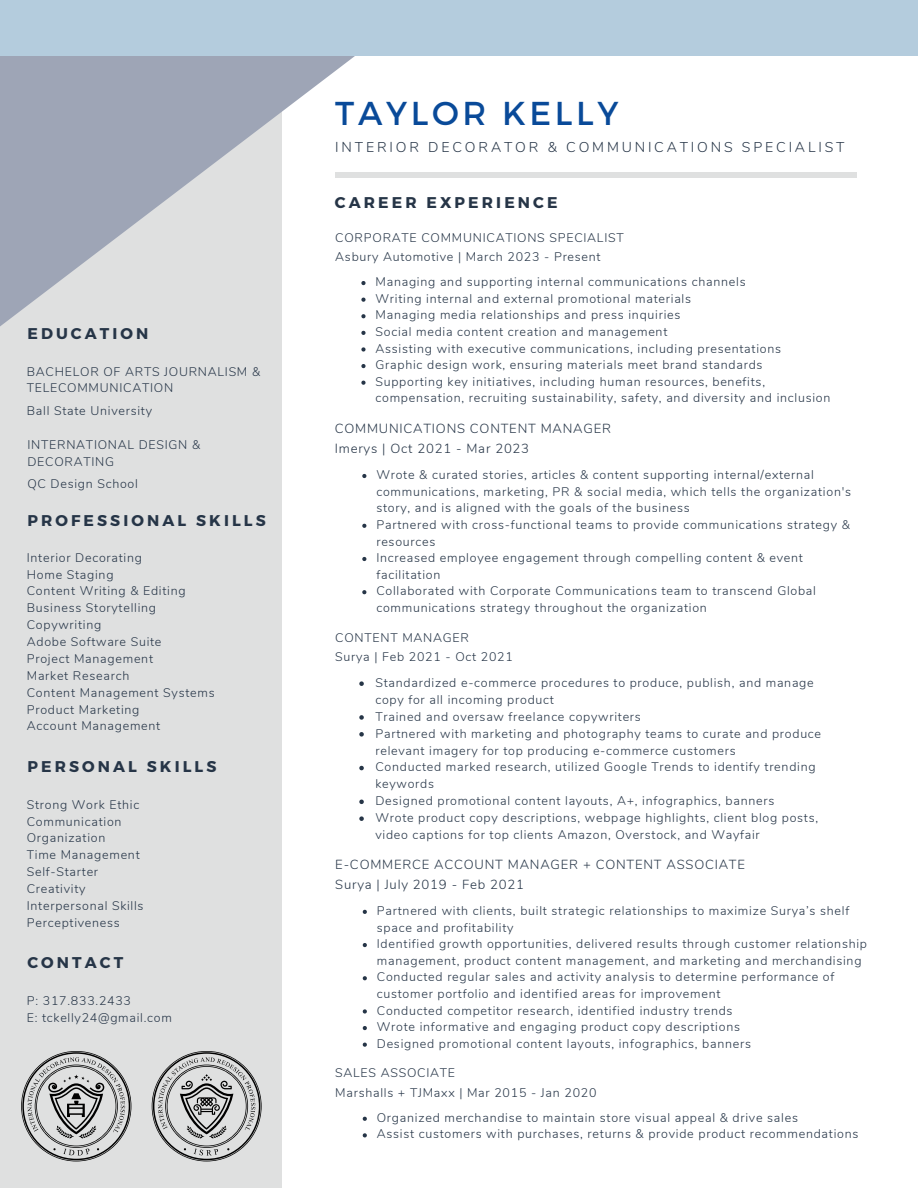
<style>
.page{position:relative;width:918px;height:1188px;background:#fff}
.page>*{position:absolute;margin:0;border:0;box-sizing:border-box;transform-origin:0 0}
.t1{font:33px "Montserrat";letter-spacing:.11em;color:#094a99}
.t2{font:700 15.6px "Montserrat";letter-spacing:.2em;color:#263547}
.t3{font:300 14.25px "Nunito";letter-spacing:.2em;color:#263547}
.t4{font:300 13.2px "Nunito";letter-spacing:.06em;color:#263547}
.t5{font:300 12.45px/16.6px "Nunito";letter-spacing:.06em;color:#263547}
</style>
<div class="page">
<div style="left:0;top:0;width:282px;height:1188px;background:#dfe0e0"></div>
<div style="left:335px;top:173px;width:521px;height:5px;background:#dfe0e0"></div>
<svg style="left:0;top:55px;width:392px;height:326px"></svg>
<div style="left:0;top:0;width:918px;height:55px;background:#b4ccdd"></div>
<svg style="left:21px;top:1051px;width:110px;height:110px"></svg>
<svg style="left:152px;top:1051px;width:110px;height:110px"></svg>
<svg style="left:359px;top:681px;width:5px;height:5px"></svg>
<svg style="left:359px;top:715px;width:5px;height:5px"></svg>
<svg style="left:359px;top:732px;width:5px;height:5px"></svg>
<svg style="left:359px;top:766px;width:5px;height:4px"></svg>
<svg style="left:359px;top:800px;width:5px;height:4px"></svg>
<svg style="left:359px;top:816px;width:5px;height:5px"></svg>
<svg style="left:363px;top:910px;width:4px;height:4px"></svg>
<svg style="left:363px;top:943px;width:4px;height:4px"></svg>
<svg style="left:363px;top:976px;width:4px;height:4px"></svg>
<svg style="left:363px;top:1009px;width:4px;height:5px"></svg>
<svg style="left:363px;top:1026px;width:4px;height:4px"></svg>
<svg style="left:363px;top:1043px;width:4px;height:4px"></svg>
<svg style="left:363px;top:1117px;width:4px;height:4px"></svg>
<svg style="left:363px;top:1133px;width:4px;height:4px"></svg>
<svg style="left:362px;top:474px;width:4px;height:4px"></svg>
<svg style="left:362px;top:524px;width:4px;height:4px"></svg>
<svg style="left:362px;top:557px;width:4px;height:4px"></svg>
<svg style="left:362px;top:590px;width:4px;height:4px"></svg>
<svg style="left:361px;top:281px;width:5px;height:4px"></svg>
<svg style="left:361px;top:298px;width:5px;height:4px"></svg>
<svg style="left:361px;top:314px;width:5px;height:4px"></svg>
<svg style="left:361px;top:331px;width:5px;height:4px"></svg>
<svg style="left:361px;top:347px;width:5px;height:5px"></svg>
<svg style="left:361px;top:364px;width:5px;height:4px"></svg>
<svg style="left:361px;top:381px;width:5px;height:4px"></svg>
<p class="t2" style="left:27px;top:323px;width:123px">EDUCATION</p>
<p class="t5" style="left:27px;top:363px;width:235px">BACHELOR OF ARTS JOURNALISM &amp;<br>TELECOMMUNICATION</p>
<p class="t5" style="left:27px;top:403px;width:127px">Ball State University</p>
<p class="t5" style="left:27px;top:436px;width:174px">INTERNATIONAL DESIGN &amp;</p>
<p class="t5" style="left:27px;top:453px;width:88px">DECORATING</p>
<p class="t5" style="left:27px;top:476px;width:112px">QC Design School</p>
<p class="t2" style="left:27px;top:511px;width:240px">PROFESSIONAL SKILLS</p>
<p class="t5" style="left:27px;top:549px;width:117px">Interior Decorating</p>
<p class="t5" style="left:27px;top:566px;width:88px">Home Staging</p>
<p class="t5" style="left:27px;top:583px;width:160px">Content Writing &amp; Editing</p>
<p class="t5" style="left:27px;top:600px;width:131px">Business Storytelling</p>
<p class="t5" style="left:27px;top:617px;width:76px">Copywriting</p>
<p class="t5" style="left:27px;top:634px;width:136px">Adobe Software Suite</p>
<p class="t5" style="left:27px;top:651px;width:128px">Project Management</p>
<p class="t5" style="left:27px;top:667px;width:104px">Market Research</p>
<p class="t5" style="left:27px;top:684px;width:189px">Content Management Systems</p>
<p class="t5" style="left:27px;top:701px;width:114px">Product Marketing</p>
<p class="t5" style="left:27px;top:718px;width:135px">Account Management</p>
<p class="t2" style="left:27px;top:756px;width:191px">PERSONAL SKILLS</p>
<p class="t5" style="left:27px;top:796px;width:114px">Strong Work Ethic</p>
<p class="t5" style="left:27px;top:813px;width:96px">Communication</p>
<p class="t5" style="left:27px;top:830px;width:80px">Organization</p>
<p class="t5" style="left:27px;top:847px;width:114px">Time Management</p>
<p class="t5" style="left:27px;top:864px;width:73px">Self-Starter</p>
<p class="t5" style="left:27px;top:881px;width:60px">Creativity</p>
<p class="t5" style="left:27px;top:897px;width:118px">Interpersonal Skills</p>
<p class="t5" style="left:27px;top:914px;width:95px">Perceptiveness</p>
<p class="t2" style="left:27px;top:952px;width:97px">CONTACT</p>
<p class="t5" style="left:27px;top:993px;width:106px">P: 317.833.2433</p>
<p class="t5" style="left:27px;top:1009px;width:147px">E: tckelly24@gmail.com</p>
<p class="t1" style="left:335px;top:92px;width:285px">TAYLOR KELLY</p>
<p class="t3" style="left:335px;top:138px;width:511px">INTERIOR DECORATOR &amp; COMMUNICATIONS SPECIALIST</p>
<p class="t2" style="left:335px;top:193px;width:224px">CAREER EXPERIENCE</p>
<p class="t5" style="left:335px;top:229px;width:290px">CORPORATE COMMUNICATIONS SPECIALIST</p>
<p class="t5" style="left:335px;top:248px;width:267px">Asbury Automotive | March 2023 - Present</p>
<p class="t5" style="left:376px;top:274px;width:372px">Managing and supporting internal communications channels</p>
<p class="t5" style="left:376px;top:290px;width:317px">Writing internal and external promotional materials</p>
<p class="t5" style="left:376px;top:307px;width:306px">Managing media relationships and press inquiries</p>
<p class="t5" style="left:376px;top:324px;width:293px">Social media content creation and management</p>
<p class="t5" style="left:376px;top:340px;width:407px">Assisting with executive communications, including presentations</p>
<p class="t5" style="left:376px;top:357px;width:389px">Graphic design work, ensuring materials meet brand standards</p>
<p class="t5" style="left:376px;top:373px;width:456px">Supporting key initiatives, including human resources, benefits, compensation, recruiting sustainability, safety, and diversity and inclusion</p>
<p class="t4" style="left:335px;top:419px;width:278px">COMMUNICATIONS CONTENT MANAGER</p>
<p class="t4" style="left:335px;top:440px;width:196px">Imerys | Oct 2021 - Mar 2023</p>
<p class="t5" style="left:376px;top:467px;width:476px">Wrote &amp; curated stories, articles &amp; content supporting internal/external communications, marketing, PR &amp; social media, which tells the organization's story, and is aligned with the goals of the business</p>
<p class="t5" style="left:376px;top:516px;width:475px">Partnered with cross-functional teams to provide communications strategy &amp; resources</p>
<p class="t5" style="left:376px;top:550px;width:428px">Increased employee engagement through compelling content &amp; event facilitation</p>
<p class="t5" style="left:376px;top:583px;width:441px">Collaborated with Corporate Communications team to transcend Global communications strategy throughout the organization</p>
<p class="t5" style="left:335px;top:629px;width:135px">CONTENT MANAGER</p>
<p class="t5" style="left:335px;top:648px;width:179px">Surya | Feb 2021 - Oct 2021</p>
<p class="t5" style="left:375px;top:675px;width:440px">Standardized e-commerce procedures to produce, publish, and manage copy for all incoming product</p>
<p class="t5" style="left:375px;top:708px;width:267px">Trained and oversaw freelance copywriters</p>
<p class="t5" style="left:375px;top:725px;width:447px">Partnered with marketing and photography teams to curate and produce relevant imagery for top producing e-commerce customers</p>
<p class="t5" style="left:375px;top:759px;width:442px">Conducted marked research, utilized Google Trends to identify trending keywords</p>
<p class="t5" style="left:375px;top:793px;width:400px">Designed promotional content layouts, A+, infographics, banners</p>
<p class="t5" style="left:375px;top:810px;width:444px">Wrote product copy descriptions, webpage highlights, client blog posts, video captions for top clients Amazon, Overstock, and Wayfair</p>
<p class="t4" style="left:335px;top:855px;width:411px">E-COMMERCE ACCOUNT MANAGER + CONTENT ASSOCIATE</p>
<p class="t4" style="left:335px;top:875px;width:190px">Surya | July 2019 - Feb 2021</p>
<p class="t5" style="left:377px;top:903px;width:474px">Partnered with clients, built strategic relationships to maximize Surya’s shelf space and profitability</p>
<p class="t5" style="left:377px;top:936px;width:492px">Identified growth opportunities, delivered results through customer relationship management, product content management, and marketing and merchandising</p>
<p class="t5" style="left:377px;top:969px;width:459px">Conducted regular sales and activity analysis to determine performance of customer portfolio and identified areas for improvement</p>
<p class="t5" style="left:377px;top:1002px;width:357px">Conducted competitor research, identified industry trends</p>
<p class="t5" style="left:377px;top:1019px;width:365px">Wrote informative and engaging product copy descriptions</p>
<p class="t5" style="left:377px;top:1035px;width:376px">Designed promotional content layouts, infographics, banners</p>
<p class="t5" style="left:335px;top:1065px;width:121px">SALES ASSOCIATE</p>
<p class="t5" style="left:335px;top:1084px;width:263px">Marshalls + TJMaxx | Mar 2015 - Jan 2020</p>
<p class="t5" style="left:377px;top:1109px;width:423px">Organized merchandise to maintain store visual appeal &amp; drive sales</p>
<p class="t5" style="left:377px;top:1126px;width:483px">Assist customers with purchases, returns &amp; provide product recommendations</p>
</div>
